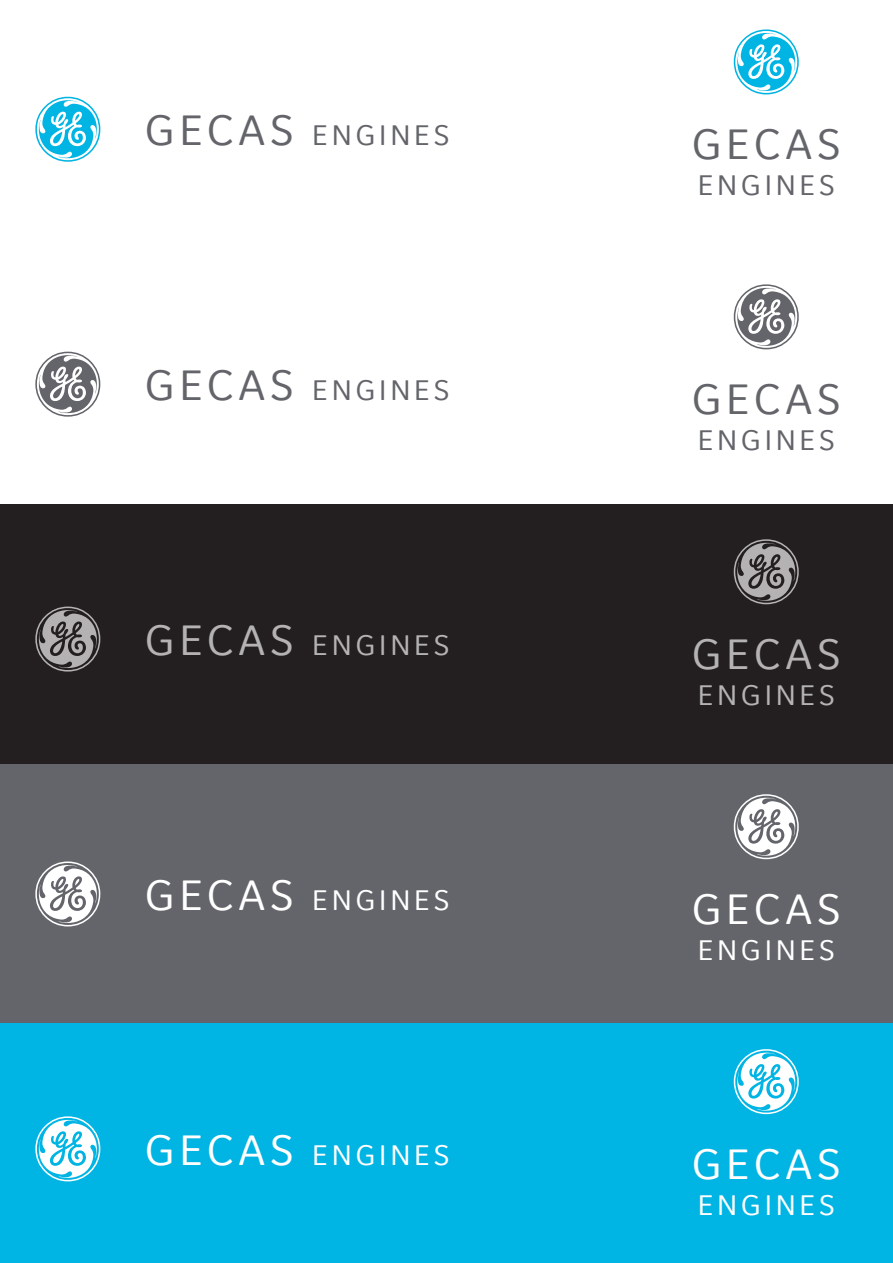
<style>
.page{position:relative;width:893px;height:1263px;background:#fff}
.page>*{position:absolute;margin:0;border:0;box-sizing:border-box;transform-origin:0 0}
.t1{font:90px "GE Logo Font";color:#fff}
.t2{font:90px "GE Logo Font";color:#00b4e3}
.t3{font:90px "GE Logo Font";color:#63656a}
.t4{font:90px "GE Logo Font";color:#b4b2b2}
.t5{font:45px "GE Inspira Sans";letter-spacing:.1em;color:#63656a}
.t6{font:45px "GE Inspira Sans";letter-spacing:.1em;color:#fff}
.t7{font:45px "GE Inspira Sans";letter-spacing:.1em;color:#b4b2b2}
.t8{font:30px "GE Inspira Sans";letter-spacing:.125em;color:#63656a}
.t9{font:30px "GE Inspira Sans";letter-spacing:.125em;color:#fff}
.t10{font:30px "GE Inspira Sans";letter-spacing:.125em;color:#b4b2b2}
.s1{font-family:"GE Logo Font";font-size:90px;color:#00b4e3}
.s2{font-size:45px}
.s3{font-family:"GE Logo Font";font-size:90px}
</style>
<div class="page">
<div style="left:0;top:764px;width:893px;height:259px;background:#63656a"></div>
<div style="left:0;top:505px;width:893px;height:259px;background:#231f20"></div>
<div style="left:0;top:1023px;width:893px;height:240px;background:#00b4e3"></div>
<p class="t8" style="left:35px;top:117px;width:416px"><span class="s1">g</span> <span class="s2">GECAS</span> ENGINES</p>
<p class="t8" style="left:35px;top:372px;width:416px"><span class="s3">g</span> <span class="s2">GECAS</span> ENGINES</p>
<p class="t10" style="left:35px;top:626px;width:416px"><span class="s3">g</span> <span class="s2">GECAS</span> ENGINES</p>
<p class="t9" style="left:35px;top:881px;width:416px"><span class="s3">g</span> <span class="s2">GECAS</span> ENGINES</p>
<p class="t9" style="left:35px;top:1136px;width:416px"><span class="s3">g</span> <span class="s2">GECAS</span> ENGINES</p>
<h1 class="t2" style="left:734px;top:11px;width:66px">g</h1>
<h2 class="t5" style="left:692px;top:116px;width:150px">GECAS</h2>
<p class="t8" style="left:698px;top:166px;width:139px">ENGINES</p>
<h1 class="t3" style="left:734px;top:266px;width:66px">g</h1>
<h2 class="t5" style="left:692px;top:371px;width:150px">GECAS</h2>
<p class="t8" style="left:698px;top:421px;width:139px">ENGINES</p>
<h1 class="t4" style="left:734px;top:521px;width:66px">g</h1>
<h2 class="t7" style="left:692px;top:626px;width:150px">GECAS</h2>
<p class="t10" style="left:698px;top:676px;width:139px">ENGINES</p>
<h1 class="t1" style="left:734px;top:775px;width:66px">g</h1>
<h2 class="t6" style="left:692px;top:881px;width:150px">GECAS</h2>
<p class="t9" style="left:698px;top:931px;width:139px">ENGINES</p>
<h1 class="t1" style="left:734px;top:1030px;width:66px">g</h1>
<h2 class="t6" style="left:692px;top:1136px;width:150px">GECAS</h2>
<p class="t9" style="left:698px;top:1186px;width:139px">ENGINES</p>
</div>
